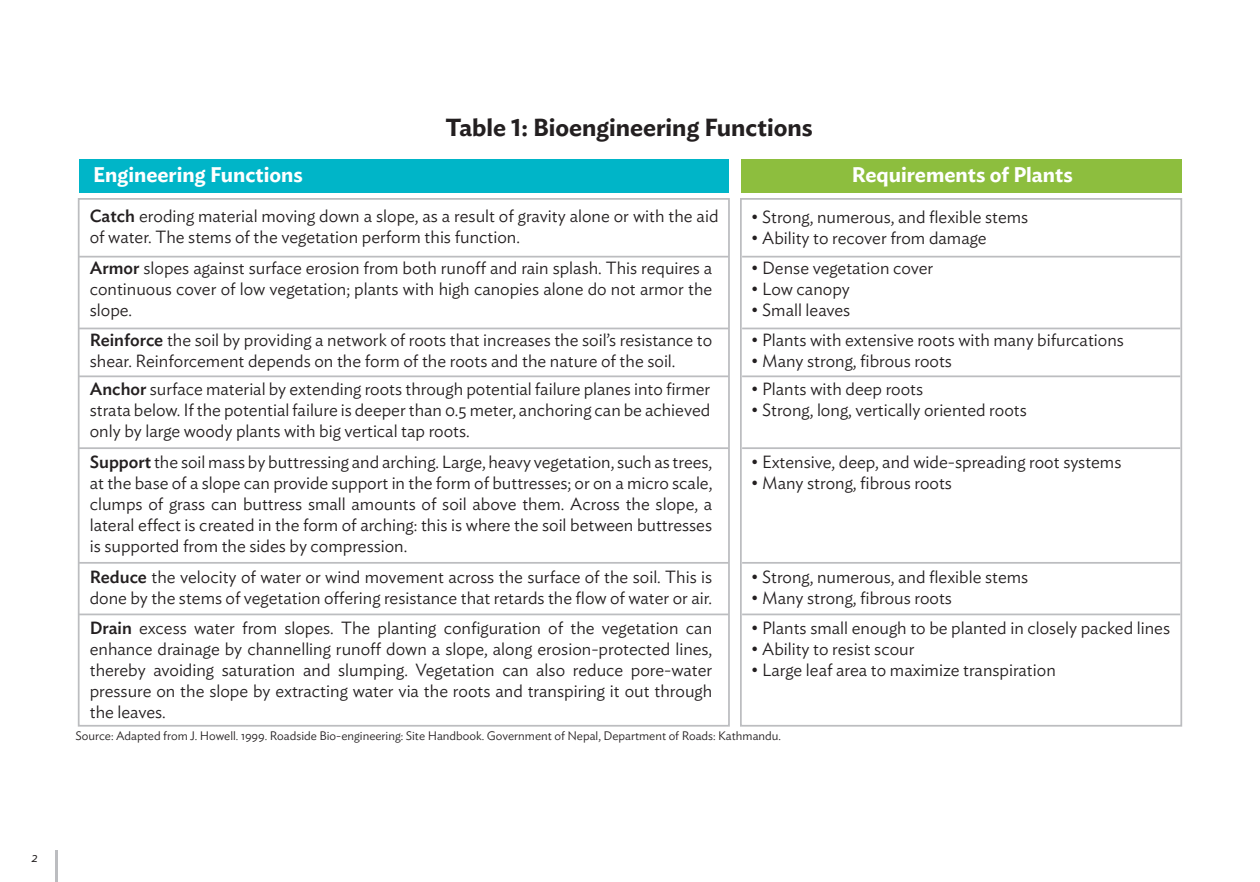
<style>
.page{position:relative;width:1260px;height:882px;background:#fff}
.page>*{position:absolute;margin:0;border:0;box-sizing:border-box;transform-origin:0 0}
.t1{font:600 24.5px "Ideal Sans";color:#231f20}
.t2{font:600 21px "Ideal Sans";color:#fff}
.t3{font:300 17.5px/21px "Ideal Sans";color:#231f20;text-align:justify}
.t4{font:italic 300 14px "Ideal Sans";color:#231f20}
.t5{font:300 12.25px "Ideal Sans";color:#231f20}
.s1{font-weight:500}
</style>
<div class="page">
<hr style="left:55px;top:851px;width:2px;height:31px;background:#bcbdc0">
<div style="left:78px;top:198px;width:652px;height:529px;border:2px solid #bcbdc0"></div>
<div style="left:740px;top:198px;width:442px;height:529px;border:2px solid #bcbdc0"></div>
<div style="left:79px;top:159px;width:650px;height:34px;background:#00b5c8"></div>
<div style="left:741px;top:159px;width:441px;height:34px;background:#8dbe3e"></div>
<hr style="left:79px;top:256px;width:650px;height:2px;background:#bcbdc0">
<hr style="left:79px;top:328px;width:650px;height:1px;background:#bcbdc0">
<hr style="left:79px;top:375px;width:650px;height:2px;background:#bcbdc0">
<hr style="left:79px;top:447px;width:650px;height:2px;background:#bcbdc0">
<hr style="left:79px;top:562px;width:650px;height:2px;background:#bcbdc0">
<hr style="left:742px;top:256px;width:438px;height:2px;background:#bcbdc0">
<hr style="left:742px;top:328px;width:438px;height:1px;background:#bcbdc0">
<hr style="left:742px;top:375px;width:438px;height:2px;background:#bcbdc0">
<hr style="left:742px;top:447px;width:438px;height:2px;background:#bcbdc0">
<hr style="left:742px;top:562px;width:438px;height:2px;background:#bcbdc0">
<hr style="left:79px;top:614px;width:650px;height:1px;background:#bcbdc0">
<hr style="left:742px;top:614px;width:438px;height:1px;background:#bcbdc0">
<h1 class="t1" style="left:445px;top:108px;width:369px">Table 1: Bioengineering Functions</h1>
<p class="t2" style="left:93px;top:158px;width:211px">Engineering Functions</p>
<p class="t2" style="left:852px;top:158px;width:223px">Requirements of Plants</p>
<p class="t3" style="left:90px;top:204px;width:630px"><span class="s1">Catch</span> eroding material moving down a slope, as a result of gravity alone or with the aid of water. The stems of the vegetation perform this function.</p>
<p class="t3" style="left:90px;top:256px;width:624px"><span class="s1">Armor</span> slopes against surface erosion from both runoff and rain splash. This requires a continuous cover of low vegetation; plants with high canopies alone do not armor the slope.</p>
<p class="t3" style="left:90px;top:328px;width:624px"><span class="s1">Reinforce</span> the soil by providing a network of roots that increases the soil’s resistance to shear. Reinforcement depends on the form of the roots and the nature of the soil.</p>
<p class="t3" style="left:90px;top:376px;width:622px"><span class="s1">Anchor</span> surface material by extending roots through potential failure planes into firmer strata below. If the potential failure is deeper than 0.5 meter, anchoring can be achieved only by large woody plants with big vertical tap roots.</p>
<p class="t3" style="left:90px;top:450px;width:624px"><span class="s1">Support</span> the soil mass by buttressing and arching. Large, heavy vegetation, such as trees, at the base of a slope can provide support in the form of buttresses; or on a micro scale, clumps of grass can buttress small amounts of soil above them. Across the slope, a lateral effect is created in the form of arching: this is where the soil between buttresses is supported from the sides by compression.</p>
<p class="t3" style="left:751px;top:205px;width:279px">• Strong, numerous, and flexible stems</p>
<p class="t3" style="left:751px;top:226px;width:237px">• Ability to recover from damage</p>
<p class="t3" style="left:751px;top:256px;width:184px">• Dense vegetation cover</p>
<p class="t3" style="left:751px;top:277px;width:100px">• Low canopy</p>
<p class="t3" style="left:751px;top:298px;width:101px">• Small leaves</p>
<p class="t3" style="left:751px;top:328px;width:374px">• Plants with extensive roots with many bifurcations</p>
<p class="t3" style="left:751px;top:349px;width:202px">• Many strong, fibrous roots</p>
<p class="t3" style="left:751px;top:376px;width:174px">• Plants with deep roots</p>
<p class="t3" style="left:751px;top:397px;width:277px">• Strong, long, vertically oriented roots</p>
<p class="t3" style="left:751px;top:450px;width:372px">• Extensive, deep, and wide-spreading root systems</p>
<p class="t3" style="left:751px;top:471px;width:202px">• Many strong, fibrous roots</p>
<p class="t3" style="left:90px;top:565px;width:624px"><span class="s1">Reduce</span> the velocity of water or wind movement across the surface of the soil. This is done by the stems of vegetation offering resistance that retards the flow of water or air.</p>
<p class="t3" style="left:751px;top:565px;width:279px">• Strong, numerous, and flexible stems</p>
<p class="t3" style="left:751px;top:586px;width:202px">• Many strong, fibrous roots</p>
<p class="t3" style="left:90px;top:616px;width:624px"><span class="s1">Drain</span> excess water from slopes. The planting configuration of the vegetation can enhance drainage by channelling runoff down a slope, along erosion-protected lines, thereby avoiding saturation and slumping. Vegetation can also reduce pore-water pressure on the slope by extracting water via the roots and transpiring it out through the leaves.</p>
<p class="t3" style="left:751px;top:616px;width:420px">• Plants small enough to be planted in closely packed lines</p>
<p class="t3" style="left:751px;top:637px;width:165px">• Ability to resist scour</p>
<p class="t3" style="left:751px;top:658px;width:306px">• Large leaf area to maximize transpiration</p>
<p class="t5" style="left:76px;top:726px;width:707px">Source: Adapted from J. Howell. 1999. Roadside Bio-engineering: Site Handbook. Government of Nepal, Department of Roads: Kathmandu.</p>
<p class="t4" style="left:32px;top:846px;width:8px">2</p>
</div>
